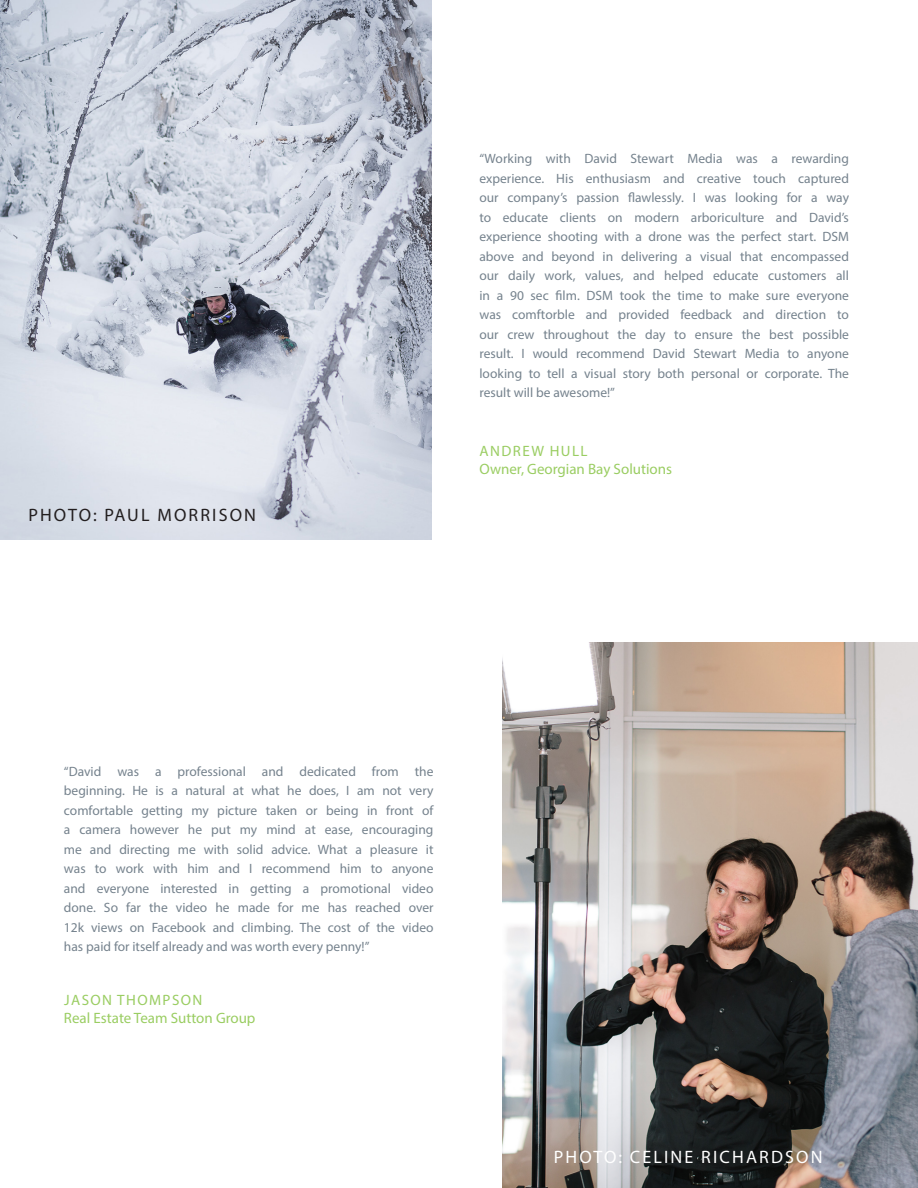
<style>
.page{position:relative;width:918px;height:1188px;background:#fff}
.page>*{position:absolute;margin:0;border:0;box-sizing:border-box;transform-origin:0 0}
.t1{font:18px "Myriad Pro";letter-spacing:.12em;color:#fff}
.t2{font:18px "Myriad Pro";letter-spacing:.12em;color:#231f20}
.t3{font:15px "Myriad Pro";color:#9acd62}
.t4{font:15px "Myriad Pro";letter-spacing:.095em;color:#9acd62}
.t5{font:13.5px/19.5px "Myriad Pro";color:#75828d;text-align:justify}
</style>
<div class="page">
<img style="left:502px;top:643px;width:416px;height:545px">
<img style="left:0;top:0;width:432px;height:540px">
<p class="t2" style="left:28px;top:504px;width:229px">PHOTO: PAUL MORRISON</p>
<p class="t5" style="left:479px;top:149px;width:371px">“Working with David Stewart Media was a rewarding experience. His enthusiasm and creative touch captured our company’s passion flawlessly. I was looking for a way to educate clients on modern arboriculture and David’s experience shooting with a drone was the perfect start. DSM above and beyond in delivering a visual that encompassed our daily work, values, and helped educate customers all in a 90 sec film. DSM took the time to make sure everyone was comftorble and provided feedback and direction to our crew throughout the day to ensure the best possible result. I would recommend David Stewart Media to anyone looking to tell a visual story both personal or corporate. The result will be awesome!”</p>
<p class="t4" style="left:480px;top:441px;width:110px">ANDREW HULL</p>
<p class="t3" style="left:479px;top:459px;width:194px">Owner, Georgian Bay Solutions</p>
<p class="t5" style="left:64px;top:761px;width:371px">“David was a professional and dedicated from the beginning. He is a natural at what he does, I am not very comfortable getting my picture taken or being in front of a camera however he put my mind at ease, encouraging me and directing me with solid advice. What a pleasure it was to work with him and I recommend him to anyone and everyone interested in getting a promotional video done. So far the video he made for me has reached over 12k views on Facebook and climbing. The cost of the video has paid for itself already and was worth every penny!”</p>
<p class="t4" style="left:64px;top:991px;width:140px">JASON THOMPSON</p>
<p class="t3" style="left:64px;top:1009px;width:193px">Real Estate Team Sutton Group</p>
<p class="t1" style="left:554px;top:1146px;width:270px">PHOTO: CELINE RICHARDSON</p>
</div>
